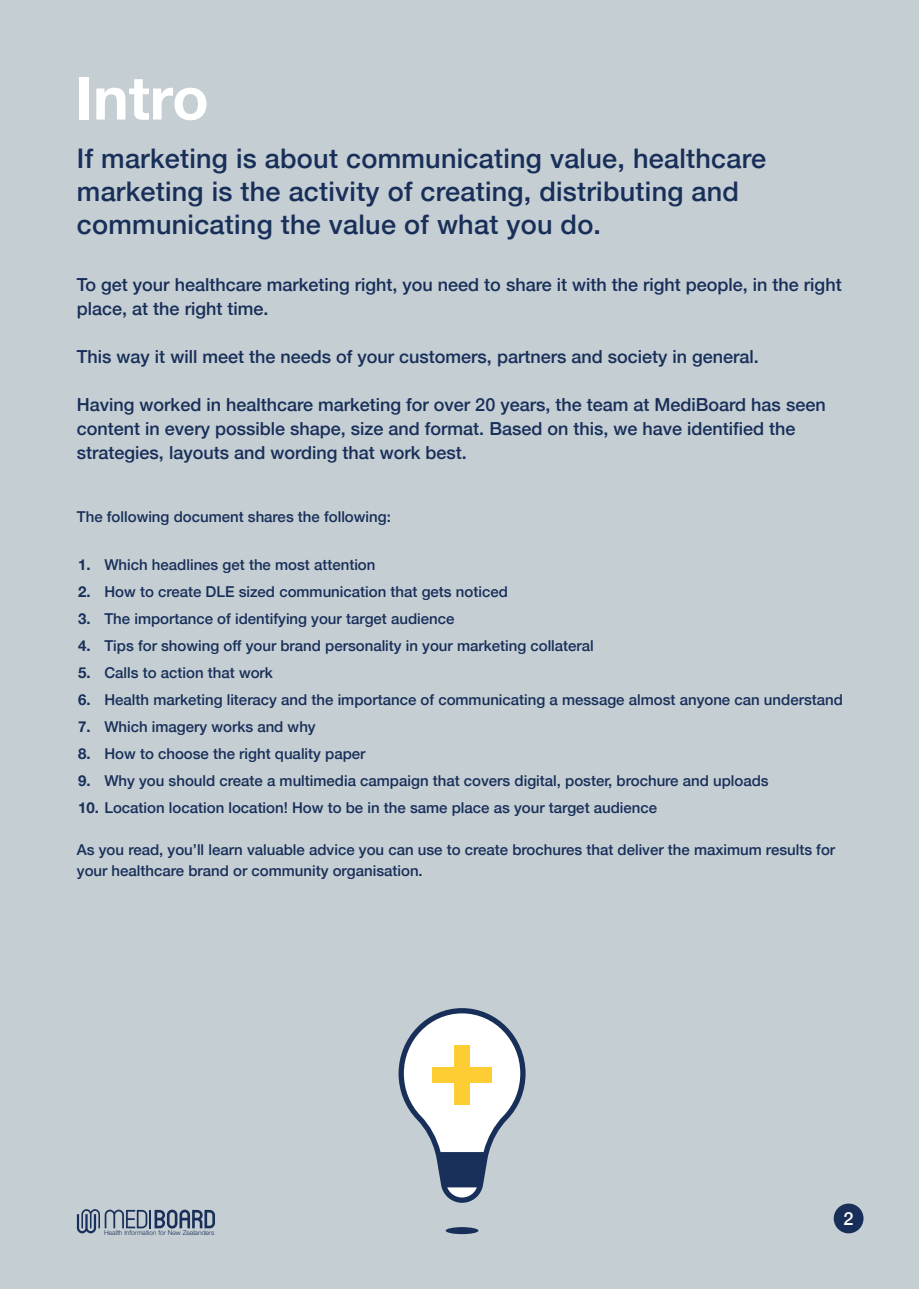
<style>
.page{position:relative;width:919px;height:1289px;background:#fff}
.page>*{position:absolute;margin:0;border:0;box-sizing:border-box;transform-origin:0 0}
.t1{font:700 60px "Helvetica Neue";color:#fff}
.t2{font:500 27px/33px "Helvetica Neue";letter-spacing:.01em;color:#182f59}
.t3{font:500 18px/24px "Helvetica Neue";color:#182f59}
.t4{font:500 18px "Helvetica Neue";color:#fff}
.t5{font:500 15px/21px "Helvetica Neue";color:#182f59}
.t6{font:300 6.6px "Helvetica Neue";color:#182f59}
.s1{font-weight:700}
</style>
<div class="page">
<div style="left:0;top:0;width:918px;height:1288px;background:#c5ced3"></div>
<div style="left:833px;top:1203px;width:30px;height:30px;background:#182f59;border-radius:50%"></div>
<svg style="left:77px;top:1209px;width:138px;height:24px"></svg>
<svg style="left:398px;top:1008px;width:127px;height:194px"></svg>
<div style="left:445px;top:1227px;width:33px;height:7px;background:#182f59;border-radius:50%"></div>
<div style="left:454px;top:1045px;width:15px;height:59px;background:#fecd33"></div>
<div style="left:432px;top:1067px;width:59px;height:15px;background:#fecd33"></div>
<h1 class="t1" style="left:75px;top:51px;width:135px">Intro</h1>
<h2 class="t2" style="left:77px;top:140px;width:690px">If marketing is about communicating value, healthcare marketing is the activity of creating, distributing and communicating the value of what you do.</h2>
<p class="t3" style="left:77px;top:271px;width:766px">To get your healthcare marketing right, you need to share it with the right people, in the right place, at the right time.</p>
<p class="t3" style="left:77px;top:343px;width:683px">This way it will meet the needs of your customers, partners and society in general.</p>
<p class="t3" style="left:77px;top:391px;width:750px">Having worked in healthcare marketing for over 20 years, the team at MediBoard has seen content in every possible shape, size and format. Based on this, we have identified the strategies, layouts and wording that work best.</p>
<p class="t5" style="left:77px;top:505px;width:315px">The following document shares the following:</p>
<p class="t5" style="left:78px;top:553px;width:299px"><span class="s1">1.</span> Which headlines get the most attention</p>
<p class="t5" style="left:78px;top:580px;width:431px"><span class="s1">2.</span> How to create DLE sized communication that gets noticed</p>
<p class="t5" style="left:78px;top:607px;width:378px"><span class="s1">3.</span> The importance of identifying your target audience</p>
<p class="t5" style="left:78px;top:634px;width:517px"><span class="s1">4.</span> Tips for showing off your brand personality in your marketing collateral</p>
<p class="t5" style="left:78px;top:661px;width:196px"><span class="s1">5.</span> Calls to action that work</p>
<p class="t5" style="left:78px;top:688px;width:766px"><span class="s1">6.</span> Health marketing literacy and the importance of communicating a message almost anyone can understand</p>
<p class="t5" style="left:78px;top:715px;width:239px"><span class="s1">7.</span> Which imagery works and why</p>
<p class="t5" style="left:78px;top:742px;width:289px"><span class="s1">8.</span> How to choose the right quality paper</p>
<p class="t5" style="left:78px;top:769px;width:692px"><span class="s1">9.</span> Why you should create a multimedia campaign that covers digital, poster, brochure and uploads</p>
<p class="t5" style="left:78px;top:796px;width:580px"><span class="s1">10.</span> Location location location! How to be in the same place as your target audience</p>
<p class="t5" style="left:77px;top:838px;width:759px">As you read, you’ll learn valuable advice you can use to create brochures that deliver the maximum results for your healthcare brand or community organisation.</p>
<p class="t6" style="left:104px;top:1228px;width:112px">Health Information for New Zealanders</p>
<p class="t4" style="left:843px;top:1203px;width:12px">2</p>
</div>
